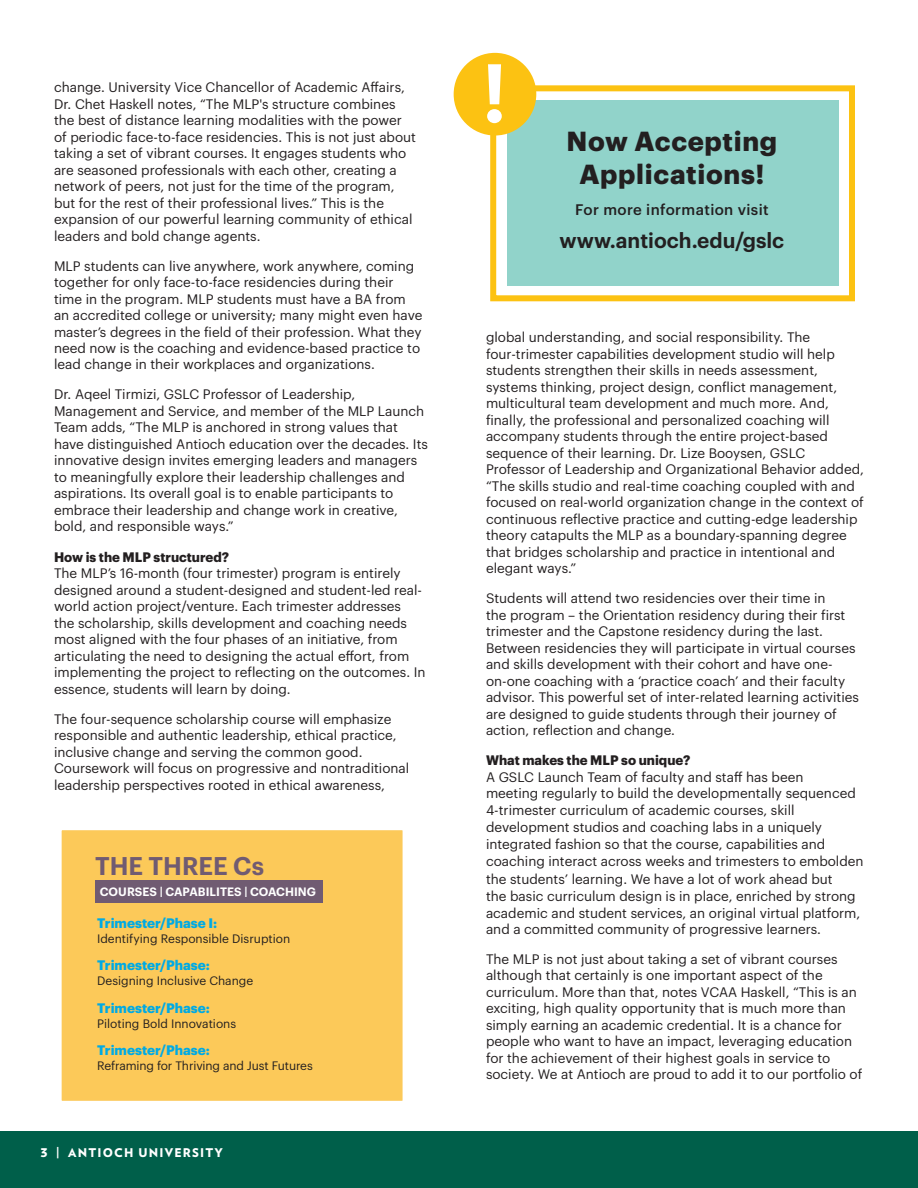
<style>
.page{position:relative;width:918px;height:1188px;background:#fff}
.page>*{position:absolute;margin:0;border:0;box-sizing:border-box;transform-origin:0 0}
.t1{font:600 81.3px "Graphik";color:#fff}
.t2{font:700 27px/33px "Graphik";letter-spacing:.025em;color:#231f20;text-align:center}
.t3{font:600 25.05px "Graphik";color:#705b72}
.t4{font:600 21px "Graphik";color:#231f20}
.t5{font:500 15px "Graphik";letter-spacing:.025em;color:#231f20}
.t6{font:13.5px/16.5px "Graphik";color:#231f20}
.t7{font:700 13.5px "Graphik";color:#00aae4}
.t8{font:700 13.5px "Graphik";color:#231f20}
.t9{font:12px "Graphik";color:#231f20}
.t10{font:900 12px "Verlag";letter-spacing:.1em;color:#fff}
.t11{font:600 11.85px "Graphik";letter-spacing:.005em;color:#fff}
</style>
<div class="page">
<div style="left:0;top:1131px;width:918px;height:57px;background:#005f4a"></div>
<div style="left:51px;top:820px;width:362px;height:291px;background:#fcc959;border:10px solid #fff"></div>
<div style="left:95px;top:880px;width:227px;height:23px;background:#705b72"></div>
<div style="left:507px;top:101px;width:332px;height:185px;background:#91d3ca"></div>
<div style="left:490px;top:85px;width:365px;height:216px;border:6px solid #fcc212"></div>
<div style="left:454px;top:53px;width:82px;height:83px;background:#fcc212;border-radius:50%"></div>
<p class="t6" style="left:54px;top:78px;width:364px">change. University Vice Chancellor of Academic Affairs, Dr. Chet Haskell notes, “The MLP's structure combines the best of distance learning modalities with the power of periodic face-to-face residencies. This is not just about taking a set of vibrant courses. It engages students who are seasoned professionals with each other, creating a network of peers, not just for the time of the program, but for the rest of their professional lives.” This is the expansion of our powerful learning community of ethical leaders and bold change agents.</p>
<p class="t6" style="left:54px;top:256px;width:370px">MLP students can live anywhere, work anywhere, coming together for only face-to-face residencies during their time in the program. MLP students must have a BA from an accredited college or university; many might even have master’s degrees in the field of their profession. What they need now is the coaching and evidence-based practice to lead change in their workplaces and organizations.</p>
<p class="t6" style="left:54px;top:385px;width:375px">Dr. Aqeel Tirmizi, GSLC Professor of Leadership, Management and Service, and member of the MLP Launch Team adds, “The MLP is anchored in strong values that have distinguished Antioch education over the decades. Its innovative design invites emerging leaders and managers to meaningfully explore their leadership challenges and aspirations. Its overall goal is to enable participants to embrace their leadership and change work in creative, bold, and responsible ways.”</p>
<p class="t8" style="left:54px;top:546px;width:177px">How is the MLP structured?</p>
<p class="t6" style="left:54px;top:564px;width:373px">The MLP’s 16-month (four trimester) program is entirely designed around a student-designed and student-led real&shy;world action project/venture. Each trimester addresses<br>the scholarship, skills development and coaching needs most aligned with the four phases of an initiative, from articulating the need to designing the actual effort, from implementing the project to reflecting on the outcomes. In essence, students will learn by doing.</p>
<p class="t6" style="left:54px;top:709px;width:357px">The four-sequence scholarship course will emphasize responsible and authentic leadership, ethical practice, inclusive change and serving the common good.<br>Coursework will focus on progressive and nontraditional leadership perspectives rooted in ethical awareness,</p>
<h3 class="t3" style="left:95px;top:847px;width:171px">THE THREE Cs</h3>
<p class="t11" style="left:100px;top:883px;width:218px">COURSES | CAPABILITES | COACHING</p>
<p class="t7" style="left:97px;top:913px;width:122px">Trimester/Phase I:</p>
<p class="t9" style="left:97px;top:930px;width:195px">Identifying Responsible Disruption</p>
<p class="t7" style="left:97px;top:955px;width:114px">Trimester/Phase:</p>
<p class="t9" style="left:97px;top:972px;width:158px">Designing Inclusive Change</p>
<p class="t7" style="left:97px;top:997px;width:114px">Trimester/Phase:</p>
<p class="t9" style="left:97px;top:1014px;width:141px">Piloting Bold Innovations</p>
<p class="t7" style="left:97px;top:1039px;width:114px">Trimester/Phase:</p>
<p class="t9" style="left:97px;top:1056px;width:217px">Reframing for Thriving and Just Futures</p>
<p class="t10" style="left:40px;top:1143px;width:184px">3 | ANTIOCH UNIVERSITY</p>
<h1 class="t1" style="left:482px;top:31px;width:27px">!</h1>
<h2 class="t2" style="left:567px;top:122px;width:212px">Now Accepting<br>Applications!</h2>
<p class="t5" style="left:575px;top:198px;width:195px">For more information visit</p>
<h3 class="t4" style="left:560px;top:225px;width:226px">www.antioch.edu/gslc</h3>
<p class="t6" style="left:486px;top:328px;width:379px">global understanding, and social responsibility. The four-trimester capabilities development studio will help students strengthen their skills in needs assessment, systems thinking, project design, conflict management, multicultural team development and much more. And, finally, the professional and personalized coaching will accompany students through the entire project-based sequence of their learning. Dr. Lize Booysen, GSLC Professor of Leadership and Organizational Behavior added, “The skills studio and real-time coaching coupled with and focused on real-world organization change in the context of continuous reflective practice and cutting-edge leadership theory catapults the MLP as a boundary-spanning degree that bridges scholarship and practice in intentional and elegant ways.”</p>
<p class="t6" style="left:486px;top:589px;width:375px">Students will attend two residencies over their time in<br>the program – the Orientation residency during their first trimester and the Capstone residency during the last.<br>Between residencies they will participate in virtual courses and skills development with their cohort and have one&shy;on-one coaching with a ‘practice coach’ and their faculty advisor. This powerful set of inter-related learning activities are designed to guide students through their journey of action, reflection and change.</p>
<p class="t8" style="left:486px;top:750px;width:206px">What makes the MLP so unique?</p>
<p class="t6" style="left:486px;top:767px;width:379px;line-height:17px">A GSLC Launch Team of faculty and staff has been<br>meeting regularly to build the developmentally sequenced 4-trimester curriculum of academic courses, skill development studios and coaching labs in a uniquely integrated fashion so that the course, capabilities and coaching interact across weeks and trimesters to embolden the students’ learning. We have a lot of work ahead but<br>the basic curriculum design is in place, enriched by strong academic and student services, an original virtual platform, and a committed community of progressive learners.</p>
<p class="t6" style="left:486px;top:950px;width:378px">The MLP is not just about taking a set of vibrant courses although that certainly is one important aspect of the curriculum. More than that, notes VCAA Haskell, “This is an exciting, high quality opportunity that is much more than simply earning an academic credential. It is a chance for people who want to have an impact, leveraging education for the achievement of their highest goals in service to society. We at Antioch are proud to add it to our portfolio of</p>
</div>
